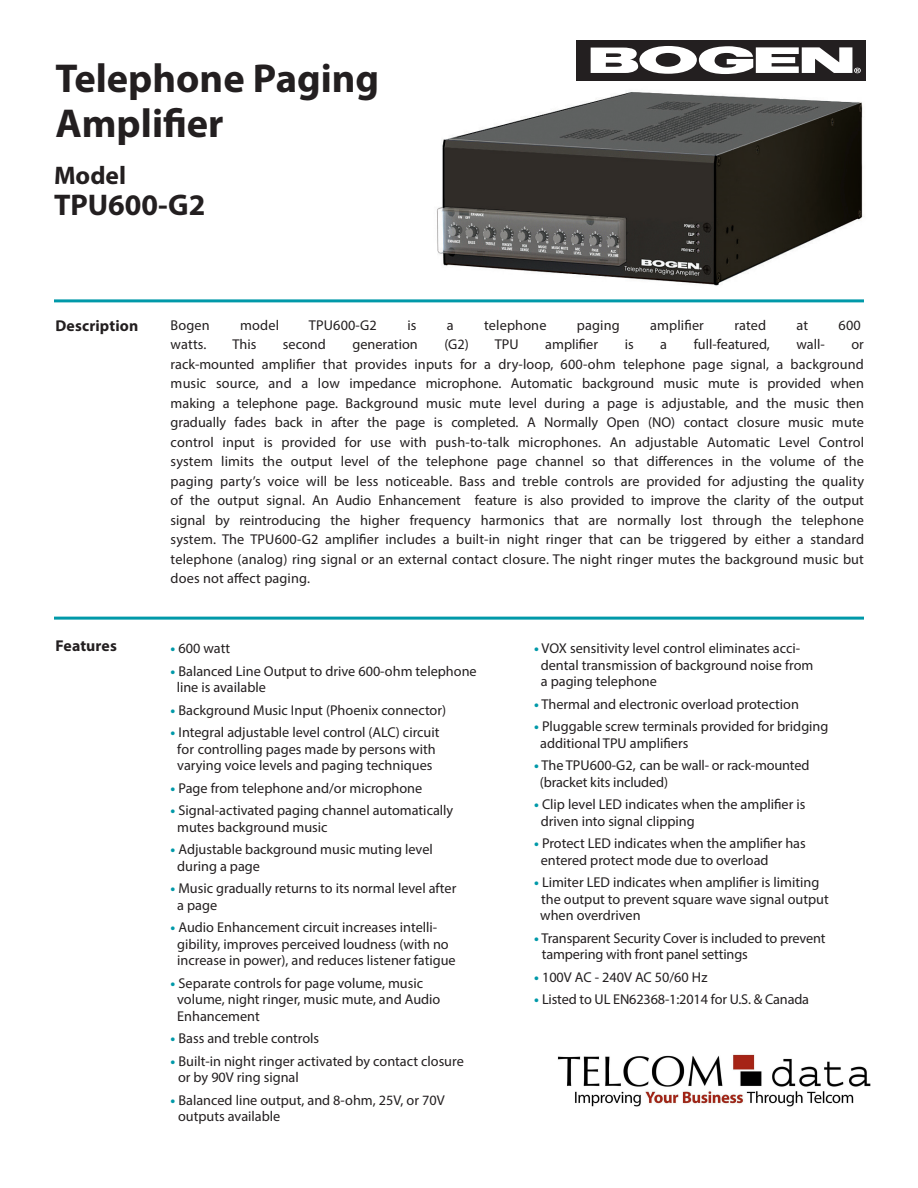
<style>
.page{position:relative;width:918px;height:1188px;background:#fff}
.page>*{position:absolute;margin:0;border:0;box-sizing:border-box;transform-origin:0 0}
.t1{font:700 40.5px "Myriad Pro";color:#231f20}
.t2{font:700 30px "Myriad Pro";color:#231f20}
.t3{font:700 25.5px "Myriad Pro";color:#231f20}
.t4{font:700 15.75px "Myriad Pro";letter-spacing:.01em;color:#231f20}
.t5{font:14.25px/16.5px "Myriad Pro";color:#231f20}
.s1{font-weight:700;color:#0099a9}
</style>
<div class="page">
<div style="left:576px;top:40px;width:290px;height:40px;background:#231f20"></div>
<svg style="left:591px;top:46px;width:270px;height:28px"></svg>
<hr style="left:54px;top:299px;width:810px;height:3px;background:#0099a9">
<hr style="left:54px;top:617px;width:810px;height:3px;background:#0099a9">
<img style="left:437px;top:92px;width:426px;height:194px">
<img style="left:557px;top:1054px;width:314px;height:53px">
<p class="t1" style="left:56px;top:52px;width:325px">Telephone Paging</p>
<p class="t1" style="left:56px;top:97px;width:170px">Amplifier</p>
<p class="t3" style="left:54px;top:158px;width:74px">Model</p>
<p class="t2" style="left:54px;top:185px;width:153px">TPU600-G2</p>
<p class="t4" style="left:56px;top:315px;width:84px">Description</p>
<p class="t5" style="left:171px;top:317px;width:41px">Bogen</p>
<p class="t5" style="left:240px;top:317px;width:40px">model</p>
<p class="t5" style="left:309px;top:317px;width:70px">TPU600-G2</p>
<p class="t5" style="left:407px;top:317px;width:11px">is</p>
<p class="t5" style="left:447px;top:317px;width:8px">a</p>
<p class="t5" style="left:484px;top:317px;width:64px">telephone</p>
<p class="t5" style="left:577px;top:317px;width:44px">paging</p>
<p class="t5" style="left:650px;top:317px;width:55px">amplifier</p>
<p class="t5" style="left:734px;top:317px;width:33px">rated</p>
<p class="t5" style="left:797px;top:317px;width:13px">at</p>
<p class="t5" style="left:839px;top:317px;width:24px">600</p>
<p class="t5" style="left:171px;top:336px;width:37px">watts.</p>
<p class="t5" style="left:232px;top:336px;width:25px">This</p>
<p class="t5" style="left:283px;top:336px;width:44px">second</p>
<p class="t5" style="left:352px;top:336px;width:67px">generation</p>
<p class="t5" style="left:444px;top:336px;width:26px">(G2)</p>
<p class="t5" style="left:495px;top:336px;width:25px">TPU</p>
<p class="t5" style="left:545px;top:336px;width:54px">amplifier</p>
<p class="t5" style="left:625px;top:336px;width:10px">is</p>
<p class="t5" style="left:660px;top:336px;width:8px">a</p>
<p class="t5" style="left:694px;top:336px;width:78px">full-featured,</p>
<p class="t5" style="left:796px;top:336px;width:30px">wall-</p>
<p class="t5" style="left:171px;top:335px;width:695px;line-height:19.5px;text-align:justify;text-indent:681px">or rack-mounted amplifier that provides inputs for a dry-loop, 600-ohm telephone page signal, a background music source, and a low impedance microphone. Automatic background music mute is provided when making a telephone page. Background music mute level during a page is adjustable, and the music then gradually fades back in after the page is completed. A Normally Open (NO) contact closure music mute control input is provided for use with push-to-talk microphones. An adjustable Automatic Level Control system limits the output level of the telephone page channel so that differences in the volume of the paging party’s voice will be less noticeable. Bass and treble controls are provided for adjusting the quality of the output signal. An Audio Enhancement feature is also provided to improve the clarity of the output signal by reintroducing the higher frequency harmonics that are normally lost through the telephone system. The TPU600-G2 amplifier includes a built-in night ringer that can be triggered by either a standard telephone (analog) ring signal or an external contact closure. The night ringer mutes the background music but does not affect paging.</p>
<p class="t4" style="left:56px;top:636px;width:63px">Features</p>
<p class="t5" style="left:171px;top:640px;width:61px"><span class="s1">•</span> 600 watt</p>
<p class="t5" style="left:177px;top:662px;width:302px;text-indent:-6px"><span class="s1">•</span> Balanced Line Output to drive 600-ohm telephone line is available</p>
<p class="t5" style="left:171px;top:701px;width:277px"><span class="s1">•</span> Background Music Input (Phoenix connector)</p>
<p class="t5" style="left:171px;top:724px;width:270px;text-align:center"><span class="s1">•</span> Integral adjustable level control (ALC) circuit for controlling pages made by persons with varying voice levels and paging techniques</p>
<p class="t5" style="left:171px;top:779px;width:253px"><span class="s1">•</span> Page from telephone and/or microphone</p>
<p class="t5" style="left:177px;top:802px;width:278px;text-indent:-7px"><span class="s1">•</span> Signal-activated paging channel automatically mutes background music</p>
<p class="t5" style="left:177px;top:841px;width:257px;text-indent:-7px"><span class="s1">•</span> Adjustable background music muting level during a page</p>
<p class="t5" style="left:177px;top:880px;width:281px;text-indent:-7px"><span class="s1">•</span> Music gradually returns to its normal level after a page</p>
<p class="t5" style="left:177px;top:919px;width:280px;text-indent:-7px"><span class="s1">•</span> Audio Enhancement circuit increases intelli&shy;gibility, improves perceived loudness (with no increase in power), and reduces listener fatigue</p>
<p class="t5" style="left:177px;top:974px;width:265px;text-indent:-7px"><span class="s1">•</span> Separate controls for page volume, music volume, night ringer, music mute, and Audio<br>Enhancement</p>
<p class="t5" style="left:171px;top:1030px;width:150px"><span class="s1">•</span> Bass and treble controls</p>
<p class="t5" style="left:178px;top:1052px;width:287px;text-indent:-7px"><span class="s1">•</span> Built-in night ringer activated by contact closure or by 90V ring signal</p>
<p class="t5" style="left:178px;top:1091px;width:268px;text-indent:-7px"><span class="s1">•</span> Balanced line output, and 8-ohm, 25V, or 70V outputs available</p>
<p class="t5" style="left:541px;top:640px;width:274px;text-indent:-7px"><span class="s1">•</span> VOX sensitivity level control eliminates acci&shy;dental transmission of background noise from</p>
<p class="t5" style="left:541px;top:673px;width:118px">a paging telephone</p>
<p class="t5" style="left:534px;top:695px;width:266px"><span class="s1">•</span> Thermal and electronic overload protection</p>
<p class="t5" style="left:540px;top:718px;width:290px;text-indent:-6px"><span class="s1">•</span> Pluggable screw terminals provided for bridging additional TPU amplifiers</p>
<p class="t5" style="left:534px;top:757px;width:277px"><span class="s1">•</span> The TPU600-G2, can be wall- or rack-mounted</p>
<p class="t5" style="left:540px;top:773px;width:130px">(bracket kits included)</p>
<p class="t5" style="left:541px;top:796px;width:266px;text-indent:-7px"><span class="s1">•</span> Clip level LED indicates when the amplifier is driven into signal clipping</p>
<p class="t5" style="left:541px;top:835px;width:266px;text-indent:-7px"><span class="s1">•</span> Protect LED indicates when the amplifier has entered protect mode due to overload</p>
<p class="t5" style="left:540px;top:874px;width:290px;text-indent:-6px"><span class="s1">•</span> Limiter LED indicates when amplifier is limiting the output to prevent square wave signal output when overdriven</p>
<p class="t5" style="left:542px;top:929px;width:285px;text-indent:-8px"><span class="s1">•</span> Transparent Security Cover is included to prevent tampering with front panel settings</p>
<p class="t5" style="left:534px;top:968px;width:175px"><span class="s1">•</span> 100V AC - 240V AC 50/60 Hz</p>
<p class="t5" style="left:534px;top:991px;width:276px"><span class="s1">•</span> Listed to UL EN62368-1:2014 for U.S. &amp; Canada</p>
</div>
